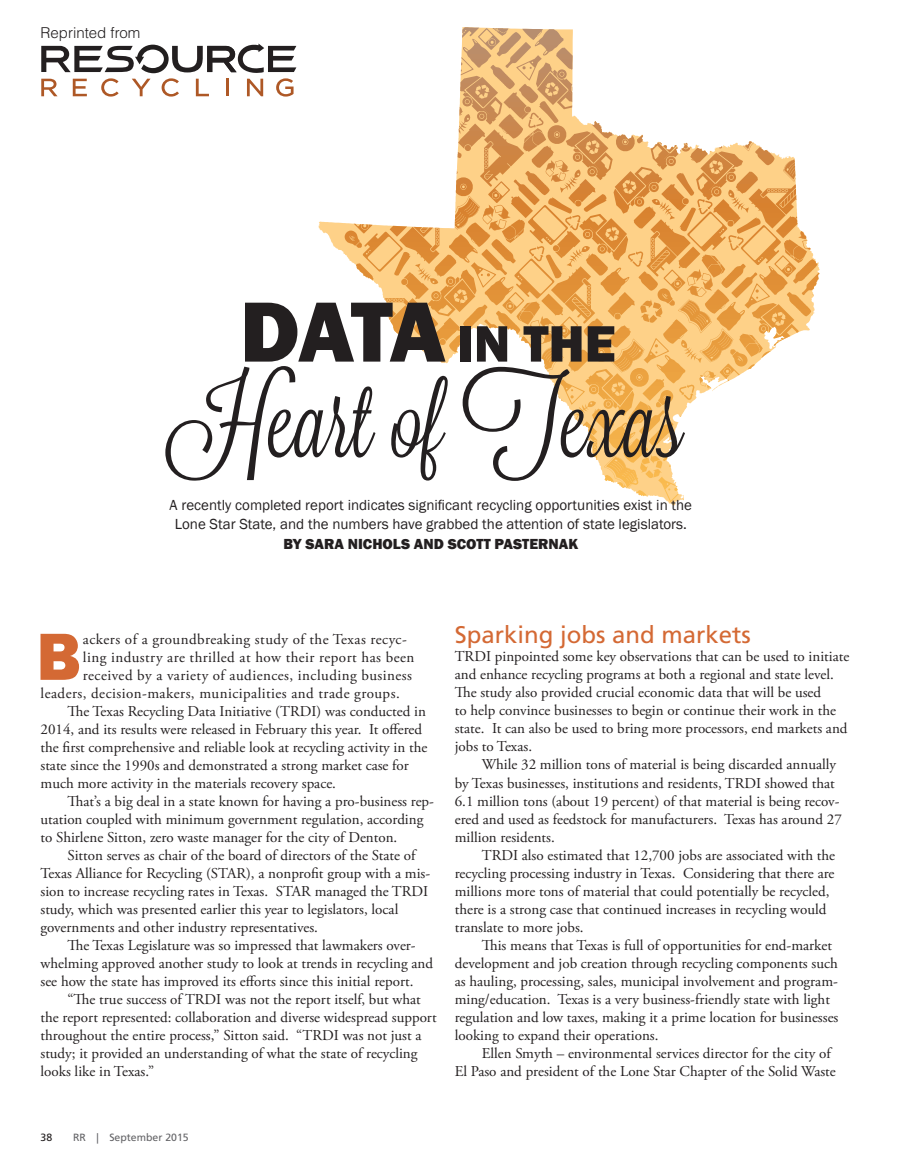
<style>
.page{position:relative;width:905px;height:1175px;background:#fff}
.page>*{position:absolute;margin:0;border:0;box-sizing:border-box;transform-origin:0 0}
.t1{font:102.3px "Lavanderia";color:#231f20}
.DropCap_para{font:800 69px "Franklin Gothic";color:#d46934}
.t2{font:800 53.1px "Franklin Gothic";color:#231f20}
.subhead_table_title{font:24px "Frutiger LT Std";color:#d46934}
.indented_para{font:15px/18px "Adobe Garamond Pro";color:#231f20}
.no_indent_para{font:15px/18px "Adobe Garamond Pro";color:#231f20}
.DropCap_para-2{font:15px "Adobe Garamond Pro";letter-spacing:.03em;color:#231f20}
.t3{font:15px/19.5px "Franklin Gothic";color:#231f20;text-align:center}
._10pt_body_txt{font:300 15px "Helvetica LT Std";color:#231f20}
.t4{font:10.5px "Frutiger LT Std";color:#636366}
.t5{font:10.5px "Frutiger LT Std";color:#231f20}
.s1{font-size:88.35px}
.s2{font-weight:800}
</style>
<div class="page">
<svg style="left:342px;top:27px;width:477px;height:475px"></svg>
<svg style="left:41px;top:44px;width:255px;height:53px"></svg>
<p class="_10pt_body_txt" style="left:40px;top:23px;width:101px">Reprinted from</p>
<p class="t2" style="left:240px;top:309px;width:377px"><span class="s1">DATA</span> IN THE</p>
<p class="t1" style="left:172px;top:362px;width:512px">Heart of Texas</p>
<p class="t3" style="left:170px;top:495px;width:524px">A recently completed report indicates significant recycling opportunities exist in the<br>Lone Star State, and the numbers have grabbed the attention of state legislators.<br><span class="s2">BY SARA NICHOLS AND SCOTT PASTERNAK</span></p>
<p class="DropCap_para" style="left:36px;top:612px;width:46px">B</p>
<p class="DropCap_para-2" style="left:83px;top:630px;width:325px">ackers of a groundbreaking study of the Texas recyc-</p>
<p class="DropCap_para-2" style="left:83px;top:648px;width:333px">ling industry are thrilled at how their report has been</p>
<p class="DropCap_para-2" style="left:83px;top:666px;width:330px">received by a variety of audiences, including business</p>
<p class="DropCap_para-2" style="left:40px;top:684px;width:361px">leaders, decision-makers, municipalities and trade groups.</p>
<p class="indented_para" style="left:40px;top:702px;width:388px;text-indent:27px">The Texas Recycling Data Initiative (TRDI) was conducted in 2014, and its results were released in February this year. It offered the first comprehensive and reliable look at recycling activity in the state since the 1990s and demonstrated a strong market case for much more activity in the materials recovery space.</p>
<p class="indented_para" style="left:40px;top:792px;width:395px;text-indent:27px">That’s a big deal in a state known for having a pro-business rep&shy;utation coupled with minimum government regulation, according to Shirlene Sitton, zero waste manager for the city of Denton.</p>
<p class="indented_para" style="left:40px;top:846px;width:391px;text-indent:27px">Sitton serves as chair of the board of directors of the State of Texas Alliance for Recycling (STAR), a nonprofit group with a mis&shy;sion to increase recycling rates in Texas. STAR managed the TRDI study, which was presented earlier this year to legislators, local governments and other industry representatives.</p>
<p class="indented_para" style="left:40px;top:936px;width:394px;text-indent:27px">The Texas Legislature was so impressed that lawmakers over&shy;whelming approved another study to look at trends in recycling and see how the state has improved its efforts since this initial report.</p>
<p class="indented_para" style="left:40px;top:990px;width:397px;text-indent:27px">“The true success of TRDI was not the report itself, but what the report represented: collaboration and diverse widespread support throughout the entire process,” Sitton said. “TRDI was not just a study; it provided an understanding of what the state of recycling looks like in Texas.”</p>
<p class="subhead_table_title" style="left:454px;top:621px;width:298px">Sparking jobs and markets</p>
<p class="no_indent_para" style="left:454px;top:648px;width:396px">TRDI pinpointed some key observations that can be used to initiate and enhance recycling programs at both a regional and state level.<br>The study also provided crucial economic data that will be used<br>to help convince businesses to begin or continue their work in the state. It can also be used to bring more processors, end markets and jobs to Texas.</p>
<p class="indented_para" style="left:454px;top:756px;width:388px;text-indent:27px">While 32 million tons of material is being discarded annually by Texas businesses, institutions and residents, TRDI showed that 6.1 million tons (about 19 percent) of that material is being recov&shy;ered and used as feedstock for manufacturers. Texas has around 27 million residents.</p>
<p class="indented_para" style="left:454px;top:846px;width:382px;text-indent:27px">TRDI also estimated that 12,700 jobs are associated with the recycling processing industry in Texas. Considering that there are millions more tons of material that could potentially be recycled, there is a strong case that continued increases in recycling would translate to more jobs.</p>
<p class="indented_para" style="left:454px;top:936px;width:385px;text-indent:27px">This means that Texas is full of opportunities for end-market development and job creation through recycling components such as hauling, processing, sales, municipal involvement and program&shy;ming/education. Texas is a very business-friendly state with light regulation and low taxes, making it a prime location for businesses looking to expand their operations.</p>
<p class="indented_para" style="left:454px;top:1044px;width:382px;text-indent:27px">Ellen Smyth – environmental services director for the city of<br>El Paso and president of the Lone Star Chapter of the Solid Waste</p>
<p class="t5" style="left:40px;top:1130px;width:13px">38</p>
<p class="t4" style="left:73px;top:1130px;width:117px">RR | September 2015</p>
</div>
